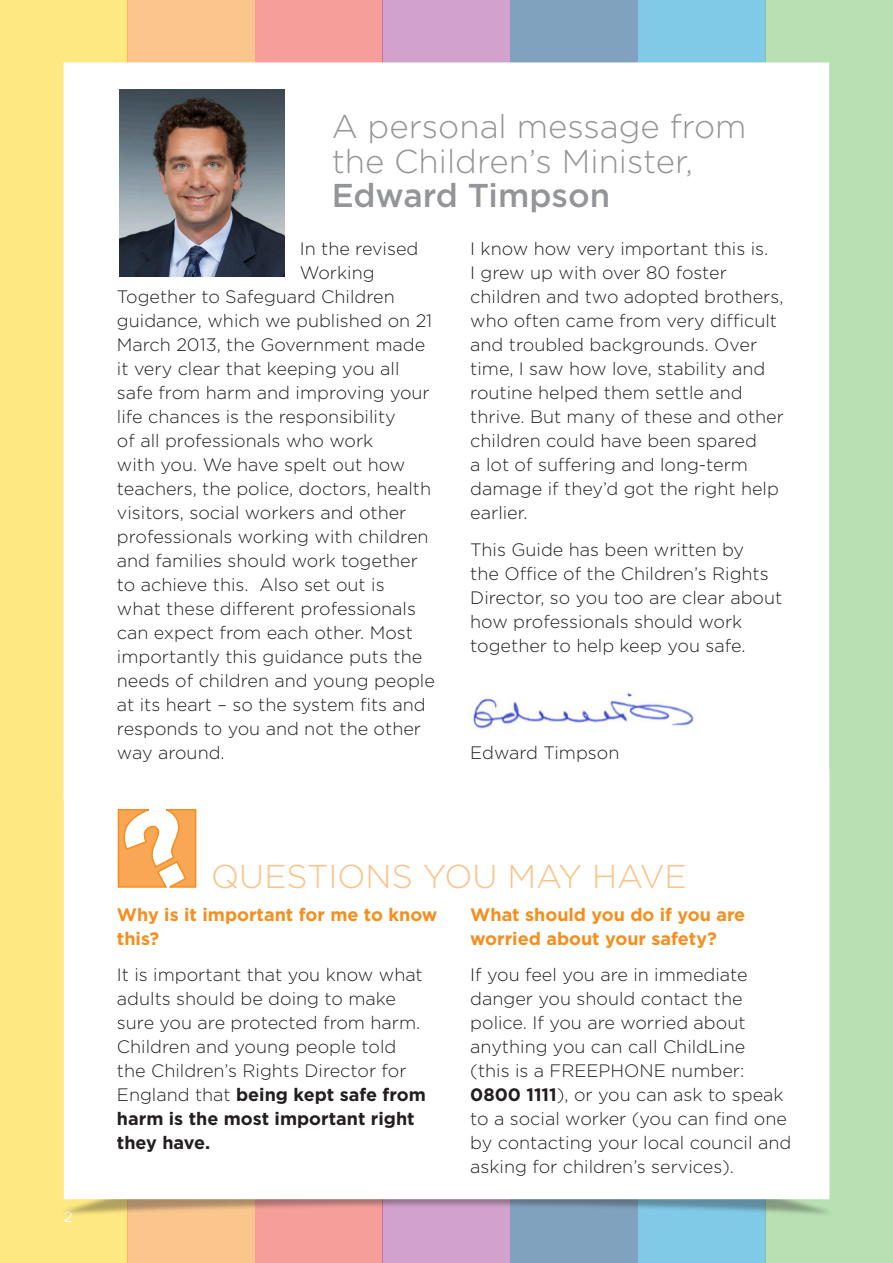
<style>
.page{position:relative;width:893px;height:1263px;background:#fff}
.page>*{position:absolute;margin:0;border:0;box-sizing:border-box;transform-origin:0 0}
.t1{font:300 33px/34.5px "Gotham HTF";color:#939598}
.t2{font:300 33px "Gotham HTF";color:#fcc287}
.t3{font:300 18px/24px "Gotham HTF";color:#231f20}
.t4{font:700 18px/24px "Gotham HTF";color:#f68e1e}
.t5{font:15px "Gotham HTF";color:#fff}
.s1{font-weight:500}
.s2{font-weight:700}
</style>
<div class="page">
<div style="left:0;top:0;width:128px;height:1263px;background:#fee882"></div>
<div style="left:128px;top:0;width:127px;height:1263px;background:#fac68e"></div>
<div style="left:255px;top:0;width:128px;height:1263px;background:#f69e99"></div>
<div style="left:383px;top:0;width:127px;height:1263px;background:#d2a1cc"></div>
<div style="left:510px;top:0;width:128px;height:1263px;background:#80a2be"></div>
<div style="left:638px;top:0;width:127px;height:1263px;background:#80c9e7"></div>
<div style="left:765px;top:0;width:128px;height:1263px;background:linear-gradient(to right,#b8e0b3,#b8e0b3)"></div>
<div style="left:60px;top:1189px;width:773px;height:27px;background:#231f20;opacity:.35"></div>
<div style="left:64px;top:62px;width:765px;height:1137px;background:#fff"></div>
<img style="left:471px;top:691px;width:230px;height:44px">
<svg style="left:117px;top:808px;width:80px;height:80px;background:#fac187"></svg>
<img style="left:119px;top:89px;width:165px;height:187px">
<p class="t5" style="left:64px;top:1209px;width:10px">2</p>
<p class="t1" style="left:332px;top:109px;width:416px">A personal message from the Children’s Minister,<br><span class="s1">Edward Timpson</span></p>
<p class="t3" style="left:300px;top:237px;width:120px">In the revised</p>
<p class="t3" style="left:300px;top:261px;width:76px">Working</p>
<p class="t3" style="left:117px;top:285px;width:279px">Together to Safeguard Children</p>
<p class="t3" style="left:117px;top:309px;width:317px">guidance, which we published on 21</p>
<p class="t3" style="left:117px;top:333px;width:310px">March 2013, the Government made</p>
<p class="t3" style="left:117px;top:357px;width:284px">it very clear that keeping you all</p>
<p class="t3" style="left:117px;top:381px;width:314px">safe from harm and improving your</p>
<p class="t3" style="left:117px;top:405px;width:280px">life chances is the responsibility</p>
<p class="t3" style="left:117px;top:429px;width:258px">of all professionals who work</p>
<p class="t3" style="left:117px;top:453px;width:290px">with you. We have spelt out how</p>
<p class="t3" style="left:117px;top:477px;width:316px">teachers, the police, doctors, health</p>
<p class="t3" style="left:117px;top:501px;width:291px">visitors, social workers and other</p>
<p class="t3" style="left:117px;top:525px;width:313px">professionals working with children</p>
<p class="t3" style="left:117px;top:549px;width:302px">and families should work together</p>
<p class="t3" style="left:117px;top:573px;width:269px">to achieve this. Also set out is</p>
<p class="t3" style="left:117px;top:597px;width:301px">what these different professionals</p>
<p class="t3" style="left:117px;top:621px;width:297px">can expect from each other. Most</p>
<p class="t3" style="left:117px;top:645px;width:307px">importantly this guidance puts the</p>
<p class="t3" style="left:117px;top:669px;width:319px">needs of children and young people</p>
<p class="t3" style="left:117px;top:693px;width:310px">at its heart – so the system fits and</p>
<p class="t3" style="left:117px;top:717px;width:306px">responds to you and not the other</p>
<p class="t3" style="left:117px;top:741px;width:109px">way around.</p>
<p class="t3" style="left:470px;top:237px;width:315px">I know how very important this is.<br>I grew up with over 80 foster children and two adopted brothers, who often came from very difficult and troubled backgrounds. Over time, I saw how love, stability and routine helped them settle and thrive. But many of these and other children could have been spared<br>a lot of suffering and long-term damage if they’d got the right help earlier.</p>
<p class="t3" style="left:470px;top:537px;width:314px">This Guide has been written by<br>the Office of the Children’s Rights<br>Director, so you too are clear about how professionals should work together to help keep you safe.</p>
<p class="t3" style="left:470px;top:740px;width:151px">Edward Timpson</p>
<h2 class="t2" style="left:211px;top:858px;width:477px">QUESTIONS YOU MAY HAVE</h2>
<p class="t4" style="left:117px;top:902px;width:322px">Why is it important for me to know this?</p>
<p class="t3" style="left:117px;top:963px;width:310px">It is important that you know what adults should be doing to make sure you are protected from harm.<br>Children and young people told the Children’s Rights Director for<br>England that <span class="s2">being kept safe from harm is the most important right they have.</span></p>
<p class="t4" style="left:470px;top:902px;width:277px">What should you do if you are worried about your safety?</p>
<p class="t3" style="left:470px;top:963px;width:322px">If you feel you are in immediate danger you should contact the police. If you are worried about anything you can call ChildLine<br>(this is a FREEPHONE number:<br><span class="s2">0800 1111</span>), or you can ask to speak to a social worker (you can find one by contacting your local council and asking for children’s services).</p>
</div>
